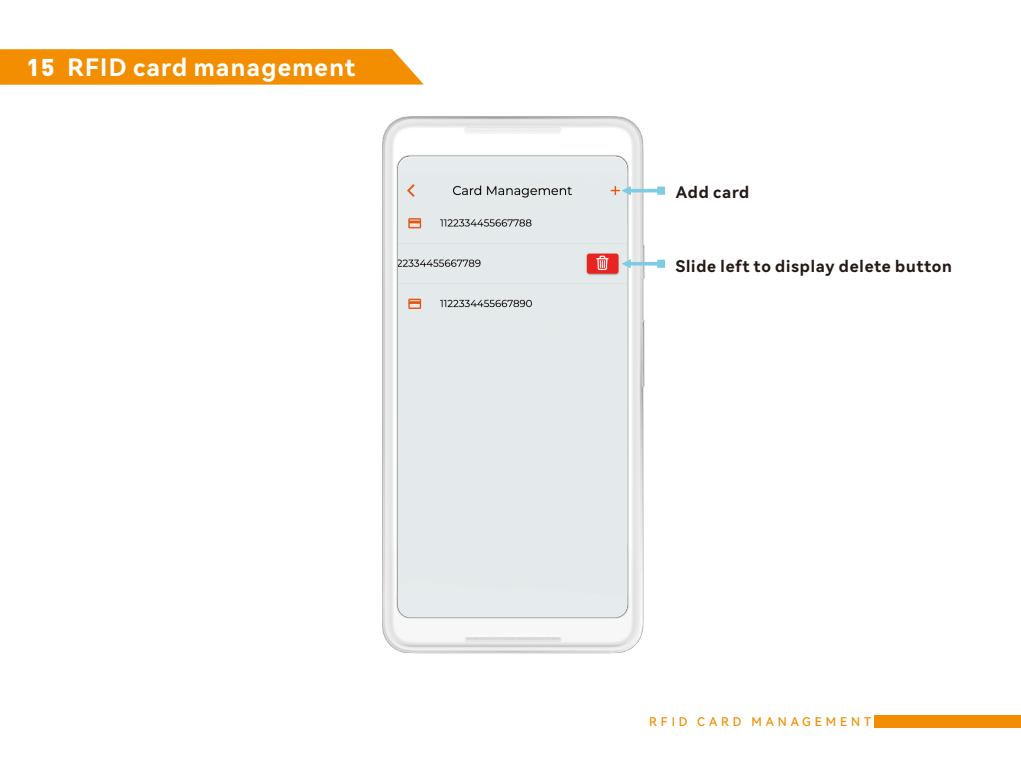
<style>
.page{position:relative;width:1021px;height:766px;background:#fff}
.page>*{position:absolute;margin:0;border:0;box-sizing:border-box;transform-origin:0 0}
.t1{font:24px "Harmony OS Sans SC Bold";letter-spacing:.055em;color:#fff}
.t2{font:16px "Harmony OS Sans SC Bold";letter-spacing:.055em;color:#231916}
.t3{font:12px "Harmony OS Sans SC Medium";letter-spacing:.325em;color:#f28e00}
.s1{font-family:"DIN Pro";font-weight:900}
</style>
<div class="page">
<svg style="left:0;top:49px;width:424px;height:36px;background:#f2930d"></svg>
<div style="left:874px;top:715px;width:146px;height:12px;background:#f28e00"></div>
<img style="left:382px;top:116px;width:263px;height:538px">
<div style="left:398px;top:157px;width:229px;height:460px;background:#e6eced"></div>
<div style="left:398px;top:173px;width:229px;height:422px;background:#e4eaeb"></div>
<svg style="left:621px;top:186px;width:44px;height:9px"></svg>
<svg style="left:621px;top:259px;width:44px;height:9px"></svg>
<h1 class="t1" style="left:27px;top:51px;width:330px"><span class="s1">15</span> RFID card management</h1>
<p class="t2" style="left:675px;top:181px;width:75px">Add card</p>
<p class="t2" style="left:675px;top:254px;width:278px">Slide left to display delete button</p>
<p class="t3" style="left:649px;top:713px;width:223px">RFID CARD MANAGEMENT</p>
</div>
